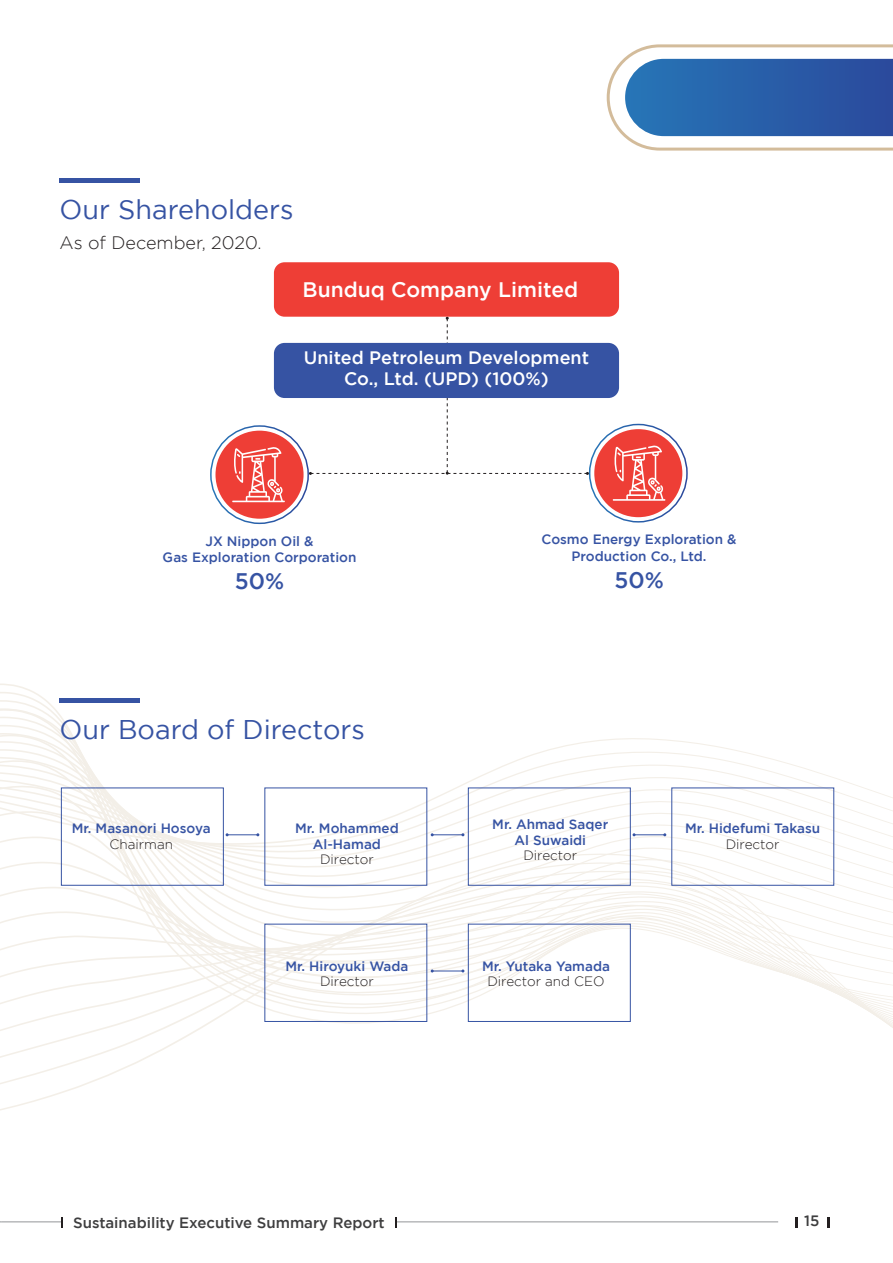
<style>
.page{position:relative;width:893px;height:1263px;background:#fff}
.page>*{position:absolute;margin:0;border:0;box-sizing:border-box;transform-origin:0 0}
.t1{font:27px "Gotham";color:#3653a3}
.t2{font:500 22.5px "Gotham";color:#3653a3}
.t3{font:500 21px "Gotham";color:#fff}
.t4{font:500 18px/21.6px "Gotham";color:#fff;text-align:center}
.t5{font:300 18px "Gotham";color:#231f20}
.t6{font:500 15px "Gotham";color:#3e3e3f}
.t7{font:500 13.5px/16.2px "Gotham";color:#3653a3;text-align:center}
.t8{font:300 13.5px "Gotham";color:#231f20}
</style>
<div class="page">
<hr style="left:2px;top:1221px;width:776px;height:1px;background:#939598">
<svg style="left:795px;top:1217px;width:2px;height:10px"></svg>
<svg style="left:827px;top:1217px;width:2px;height:10px"></svg>
<svg style="left:395px;top:1217px;width:2px;height:11px"></svg>
<div style="left:63px;top:1212px;width:331px;height:20px;background:#fff"></div>
<svg style="left:0;top:760px;width:856px;height:25px"></svg>
<svg style="left:0;top:853px;width:893px;height:258px"></svg>
<svg style="left:60px;top:179px;width:80px;height:4px"></svg>
<svg style="left:60px;top:698px;width:80px;height:5px"></svg>
<div style="left:210px;top:425px;width:99px;height:99px;border:2px solid #fff;border-radius:50%"></div>
<div style="left:589px;top:424px;width:99px;height:99px;border:2px solid #fff;border-radius:50%"></div>
<div style="left:215px;top:431px;width:89px;height:88px;background:#ee3e36;border-radius:50%"></div>
<div style="left:594px;top:429px;width:88px;height:88px;background:#ee3e36;border-radius:50%"></div>
<svg style="left:232px;top:447px;width:53px;height:55px"></svg>
<svg style="left:613px;top:445px;width:52px;height:56px"></svg>
<svg style="left:309px;top:317px;width:280px;height:158px"></svg>
<div style="left:274px;top:343px;width:345px;height:55px;background:#3653a3;border-radius:11px"></div>
<div style="left:274px;top:262px;width:345px;height:55px;background:#ee3e36;border-radius:11px"></div>
<svg style="left:606px;top:44px;width:287px;height:107px"></svg>
<hr style="left:432px;top:971px;width:31px;height:1px;background:#3653a3">
<svg style="left:461px;top:923px;width:170px;height:99px"></svg>
<svg style="left:264px;top:923px;width:170px;height:99px"></svg>
<hr style="left:227px;top:834px;width:31px;height:1px;background:#3653a3">
<hr style="left:432px;top:834px;width:31px;height:1px;background:#3653a3">
<hr style="left:634px;top:834px;width:31px;height:1px;background:#3653a3">
<svg style="left:663px;top:787px;width:171px;height:99px"></svg>
<svg style="left:461px;top:787px;width:175px;height:99px"></svg>
<svg style="left:256px;top:787px;width:178px;height:99px"></svg>
<svg style="left:61px;top:787px;width:168px;height:99px"></svg>
<p class="t1" style="left:60px;top:194px;width:235px">Our Shareholders</p>
<p class="t5" style="left:60px;top:233px;width:204px">As of December, 2020.</p>
<p class="t3" style="left:302px;top:278px;width:277px">Bunduq Company Limited</p>
<p class="t4" style="left:304px;top:346px;width:287px">United Petroleum Development<br>Co., Ltd. (UPD) (100%)</p>
<p class="t7" style="left:163px;top:533px;width:195px">JX Nippon Oil &amp;<br>Gas Exploration Corporation</p>
<p class="t2" style="left:235px;top:568px;width:51px">50%</p>
<p class="t7" style="left:541px;top:531px;width:197px">Cosmo Energy Exploration &amp;<br>Production Co., Ltd.</p>
<p class="t2" style="left:614px;top:567px;width:51px">50%</p>
<p class="t1" style="left:60px;top:714px;width:307px">Our Board of Directors</p>
<p class="t7" style="left:72px;top:819px;width:140px">Mr. Masanori Hosoya</p>
<p class="t8" style="left:109px;top:836px;width:65px">Chairman</p>
<p class="t7" style="left:295px;top:819px;width:105px">Mr. Mohammed<br>Al-Hamad</p>
<p class="t8" style="left:320px;top:851px;width:55px">Director</p>
<p class="t7" style="left:492px;top:816px;width:117px">Mr. Ahmad Saqer<br>Al Suwaidi</p>
<p class="t8" style="left:523px;top:848px;width:55px">Director</p>
<p class="t7" style="left:685px;top:819px;width:137px">Mr. Hidefumi Takasu</p>
<p class="t8" style="left:726px;top:836px;width:55px">Director</p>
<p class="t7" style="left:285px;top:957px;width:124px">Mr. Hiroyuki Wada</p>
<p class="t8" style="left:320px;top:974px;width:55px">Director</p>
<p class="t7" style="left:482px;top:957px;width:129px">Mr. Yutaka Yamada</p>
<p class="t8" style="left:487px;top:974px;width:119px">Director and CEO</p>
<p class="t6" style="left:73px;top:1214px;width:313px">Sustainability Executive Summary Report</p>
<p class="t6" style="left:804px;top:1212px;width:17px">15</p>
</div>
